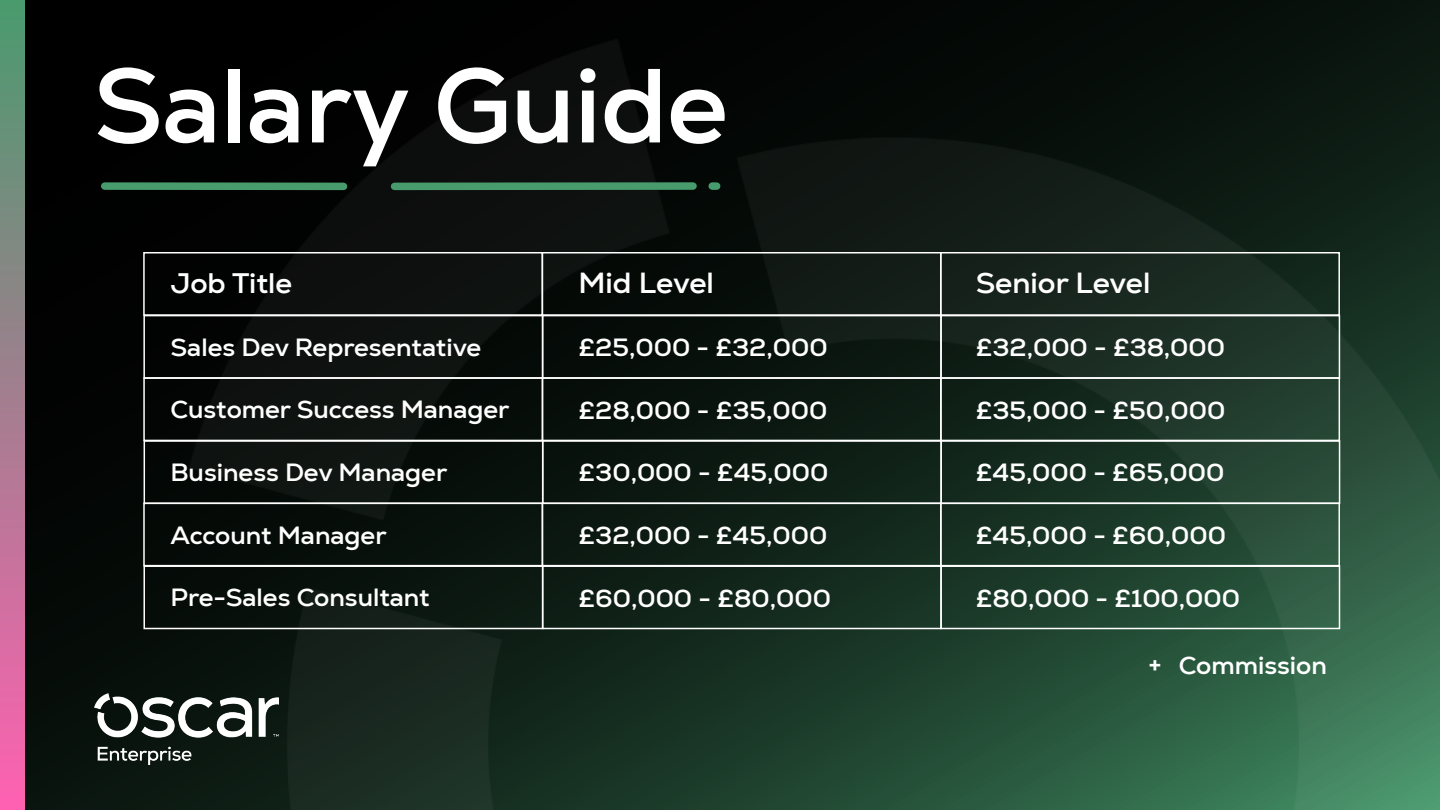
<style>
.page{position:relative;width:1440px;height:810px;background:#fff}
.page>*{position:absolute;margin:0;border:0;box-sizing:border-box;transform-origin:0 0}
.t1{font:700 105px "Nexa";color:#fff}
.t2{font:700 29.62px "Nexa";color:#fff}
.t3{font:700 28.8px "Nexa";color:#fff}
.t4{font:700 25.42px "Nexa";color:#fff}
</style>
<div class="page">
<div style="left:0;top:1px;width:1440px;height:809px;background:linear-gradient(to bottom,#000,#08100b)"></div>
<img style="left:116px;top:0;width:1324px;height:810px">
<img style="left:95px;top:693px;width:183px;height:71px">
<div style="left:0;top:1px;width:25px;height:809px;background:linear-gradient(to bottom,#499b6d,#ff61b2)"></div>
<div style="left:712px;top:182px;width:5px;height:8px;background:#489b6d"></div>
<svg style="left:97px;top:179px;width:254px;height:15px"></svg>
<svg style="left:387px;top:179px;width:314px;height:15px"></svg>
<div style="left:143px;top:252px;width:400px;height:64px;border:2px solid #fff"></div>
<div style="left:542px;top:252px;width:400px;height:64px;border:2px solid #fff"></div>
<div style="left:940px;top:252px;width:400px;height:64px;border:2px solid #fff"></div>
<div style="left:143px;top:315px;width:400px;height:64px;border:2px solid #fff"></div>
<div style="left:542px;top:315px;width:400px;height:64px;border:2px solid #fff"></div>
<div style="left:940px;top:315px;width:400px;height:64px;border:2px solid #fff"></div>
<div style="left:143px;top:377px;width:400px;height:64px;border:2px solid #fff"></div>
<div style="left:542px;top:377px;width:400px;height:64px;border:2px solid #fff"></div>
<div style="left:940px;top:377px;width:400px;height:64px;border:2px solid #fff"></div>
<div style="left:144px;top:440px;width:399px;height:64px;border:2px solid #fff"></div>
<div style="left:542px;top:440px;width:400px;height:64px;border:2px solid #fff"></div>
<div style="left:940px;top:440px;width:400px;height:64px;border:2px solid #fff"></div>
<div style="left:143px;top:503px;width:400px;height:63px;border:2px solid #fff"></div>
<div style="left:542px;top:503px;width:400px;height:63px;border:2px solid #fff"></div>
<div style="left:940px;top:503px;width:400px;height:63px;border:2px solid #fff"></div>
<div style="left:143px;top:565px;width:400px;height:64px;border:2px solid #fff"></div>
<div style="left:542px;top:565px;width:400px;height:64px;border:2px solid #fff"></div>
<div style="left:940px;top:565px;width:400px;height:64px;border:2px solid #fff"></div>
<h1 class="t1" style="left:93px;top:40px;width:636px">Salary Guide</h1>
<p class="t3" style="left:171px;top:265px;width:123px">Job Title</p>
<p class="t2" style="left:579px;top:264px;width:137px">Mid Level</p>
<p class="t2" style="left:976px;top:264px;width:176px">Senior Level</p>
<p class="t4" style="left:171px;top:331px;width:312px">Sales Dev Representative</p>
<p class="t4" style="left:171px;top:393px;width:340px">Customer Success Manager</p>
<p class="t4" style="left:171px;top:456px;width:278px">Business Dev Manager</p>
<p class="t4" style="left:171px;top:519px;width:218px">Account Manager</p>
<p class="t4" style="left:171px;top:581px;width:261px">Pre-Sales Consultant</p>
<p class="t4" style="left:579px;top:331px;width:251px">£25,000 - £32,000</p>
<p class="t4" style="left:579px;top:394px;width:250px">£28,000 - £35,000</p>
<p class="t4" style="left:579px;top:456px;width:251px">£30,000 - £45,000</p>
<p class="t4" style="left:579px;top:519px;width:250px">£32,000 - £45,000</p>
<p class="t4" style="left:579px;top:582px;width:254px">£60,000 - £80,000</p>
<p class="t4" style="left:976px;top:331px;width:251px">£32,000 - £38,000</p>
<p class="t4" style="left:976px;top:394px;width:251px">£35,000 - £50,000</p>
<p class="t4" style="left:976px;top:456px;width:250px">£45,000 - £65,000</p>
<p class="t4" style="left:976px;top:519px;width:252px">£45,000 - £60,000</p>
<p class="t4" style="left:976px;top:582px;width:266px">£80,000 - £100,000</p>
<p class="t4" style="left:1148px;top:649px;width:180px">+ Commission</p>
</div>
